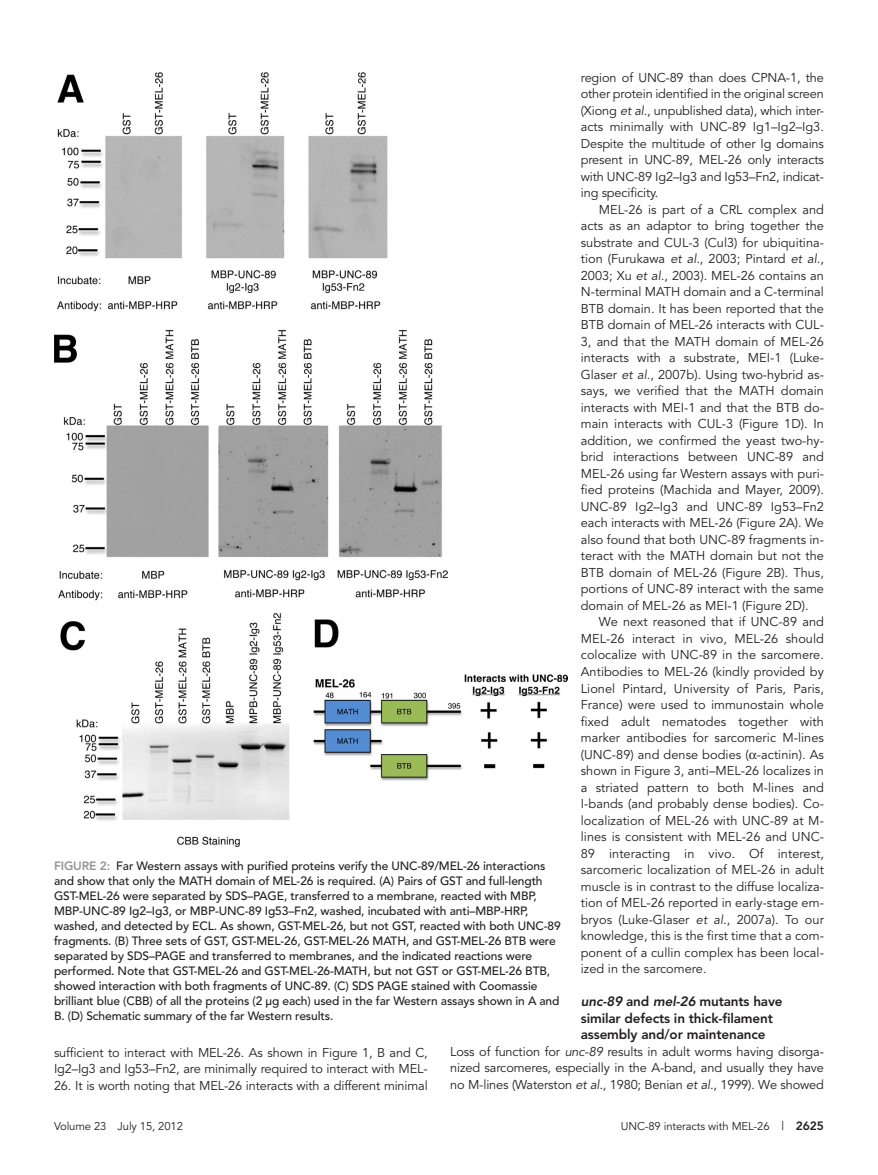
<style>
.page{position:relative;width:878px;height:1175px;background:#fff}
.page>*{position:absolute;margin:0;border:0;box-sizing:border-box;transform-origin:0 0}
.t1{font:800 13.5px/16.5px "Avenir";letter-spacing:-.01em;color:#231f20}
.Para{font:12.75px/16.5px "Avenir";color:#231f20;text-align:justify}
.ParaFL{font:12.75px/16.5px "Avenir";letter-spacing:-.01em;color:#231f20;text-align:justify}
.FigCaption{font:500 12px/15px "Avenir";letter-spacing:-.01em;color:#231f20}
.ParaFL-2{font:11.25px "Avenir";letter-spacing:-.01em;color:#231f20}
.s1{font-style:italic}
.s2{font-weight:800;color:#939598}
.s3{font-size:12px}
.s4{font-weight:800;font-size:12px}
</style>
<div class="page">
<img style="left:54px;top:72px;width:513px;height:774px">
<p class="ParaFL" style="left:580px;top:69px;width:245px">region of UNC-89 than does CPNA-1, the other protein identified in the original screen (Xiong <span class="s1">et al.</span>, unpublished data), which inter&shy;acts minimally with UNC-89 Ig1–Ig2–Ig3.<br>Despite the multitude of other Ig domains present in UNC-89, MEL-26 only interacts with UNC-89 Ig2–Ig3 and Ig53–Fn2, indicat&shy;ing specificity.</p>
<p class="Para" style="left:580px;top:201px;width:245px;text-indent:18px">MEL-26 is part of a CRL complex and acts as an adaptor to bring together the substrate and CUL-3 (Cul3) for ubiquitina&shy;tion (Furukawa <span class="s1">et al.</span>, 2003; Pintard <span class="s1">et al.</span>, 2003; Xu <span class="s1">et al.</span>, 2003). MEL-26 contains an N-terminal MATH domain and a C-terminal BTB domain. It has been reported that the BTB domain of MEL-26 interacts with CUL-3, and that the MATH domain of MEL-26 interacts with a substrate, MEI-1 (Luke-Glaser <span class="s1">et al.</span>, 2007b). Using two-hybrid as&shy;says, we verified that the MATH domain interacts with MEI-1 and that the BTB do&shy;main interacts with CUL-3 (Figure 1D). In addition, we confirmed the yeast two-hy&shy;brid interactions between UNC-89 and MEL-26 using far Western assays with puri&shy;fied proteins (Machida and Mayer, 2009).<br>UNC-89 Ig2–Ig3 and UNC-89 Ig53–Fn2 each interacts with MEL-26 (Figure 2A). We also found that both UNC-89 fragments in&shy;teract with the MATH domain but not the BTB domain of MEL-26 (Figure 2B). Thus, portions of UNC-89 interact with the same domain of MEL-26 as MEI-1 (Figure 2D).</p>
<p class="Para" style="left:580px;top:614px;width:245px;text-indent:18px">We next reasoned that if UNC-89 and MEL-26 interact in vivo, MEL-26 should colocalize with UNC-89 in the sarcomere.<br>Antibodies to MEL-26 (kindly provided by Lionel Pintard, University of Paris, Paris, France) were used to immunostain whole fixed adult nematodes together with marker antibodies for sarcomeric M-lines (UNC-89) and dense bodies ( -actinin). As shown in Figure 3, anti–MEL-26 localizes in a striated pattern to both M-lines and I-bands (and probably dense bodies). Co&shy;localization of MEL-26 with UNC-89 at M&shy;lines is consistent with MEL-26 and UNC-89 interacting in vivo. Of interest, sarcomeric localization of MEL-26 in adult muscle is in contrast to the diffuse localiza&shy;tion of MEL-26 reported in early-stage em&shy;bryos (Luke-Glaser <span class="s1">et al.</span>, 2007a). To our knowledge, this is the first time that a com&shy;ponent of a cullin complex has been local&shy;ized in the sarcomere.</p>
<h2 class="t1" style="left:580px;top:993px;width:203px"><span class="s1">unc-89</span> and <span class="s1">mel-26</span> mutants have similar defects in thick-filament assembly and/or maintenance</h2>
<p class="ParaFL" style="left:450px;top:1043px;width:375px">Loss of function for <span class="s1">unc-89</span> results in adult worms having disorga&shy;nized sarcomeres, especially in the A-band, and usually they have no M-lines (Waterston <span class="s1">et al.</span>, 1980; Benian <span class="s1">et al.</span>, 1999). We showed</p>
<p class="FigCaption" style="left:54px;top:858px;width:508px"><span class="s2">FIGURE 2:</span> Far Western assays with purified proteins verify the UNC-89/MEL-26 interactions and show that only the MATH domain of MEL-26 is required. (A) Pairs of GST and full-length GST-MEL-26 were separated by SDS–PAGE, transferred to a membrane, reacted with MBP, MBP-UNC-89 Ig2–Ig3, or MBP-UNC-89 Ig53–Fn2, washed, incubated with anti–MBP-HRP, washed, and detected by ECL. As shown, GST-MEL-26, but not GST, reacted with both UNC-89 fragments. (B) Three sets of GST, GST-MEL-26, GST-MEL-26 MATH, and GST-MEL-26 BTB were separated by SDS–PAGE and transferred to membranes, and the indicated reactions were performed. Note that GST-MEL-26 and GST-MEL-26-MATH, but not GST or GST-MEL-26 BTB, showed interaction with both fragments of UNC-89. (C) SDS PAGE stained with Coomassie brilliant blue (CBB) of all the proteins (2 μg each) used in the far Western assays shown in A and B. (D) Schematic summary of the far Western results.</p>
<p class="ParaFL" style="left:54px;top:1044px;width:375px">sufficient to interact with MEL-26. As shown in Figure 1, B and C,<br>Ig2–Ig3 and Ig53–Fn2, are minimally required to interact with MEL-</p>
<p class="ParaFL" style="left:54px;top:1077px;width:375px">26. It is worth noting that MEL-26 interacts with a different minimal</p>
<p class="ParaFL-2" style="left:54px;top:1119px;width:130px">Volume 23 July 15, 2012</p>
<p class="ParaFL-2" style="left:620px;top:1119px;width:205px">UNC-89 interacts with MEL-26 <span class="s3">|</span> <span class="s4">2625</span></p>
</div>
